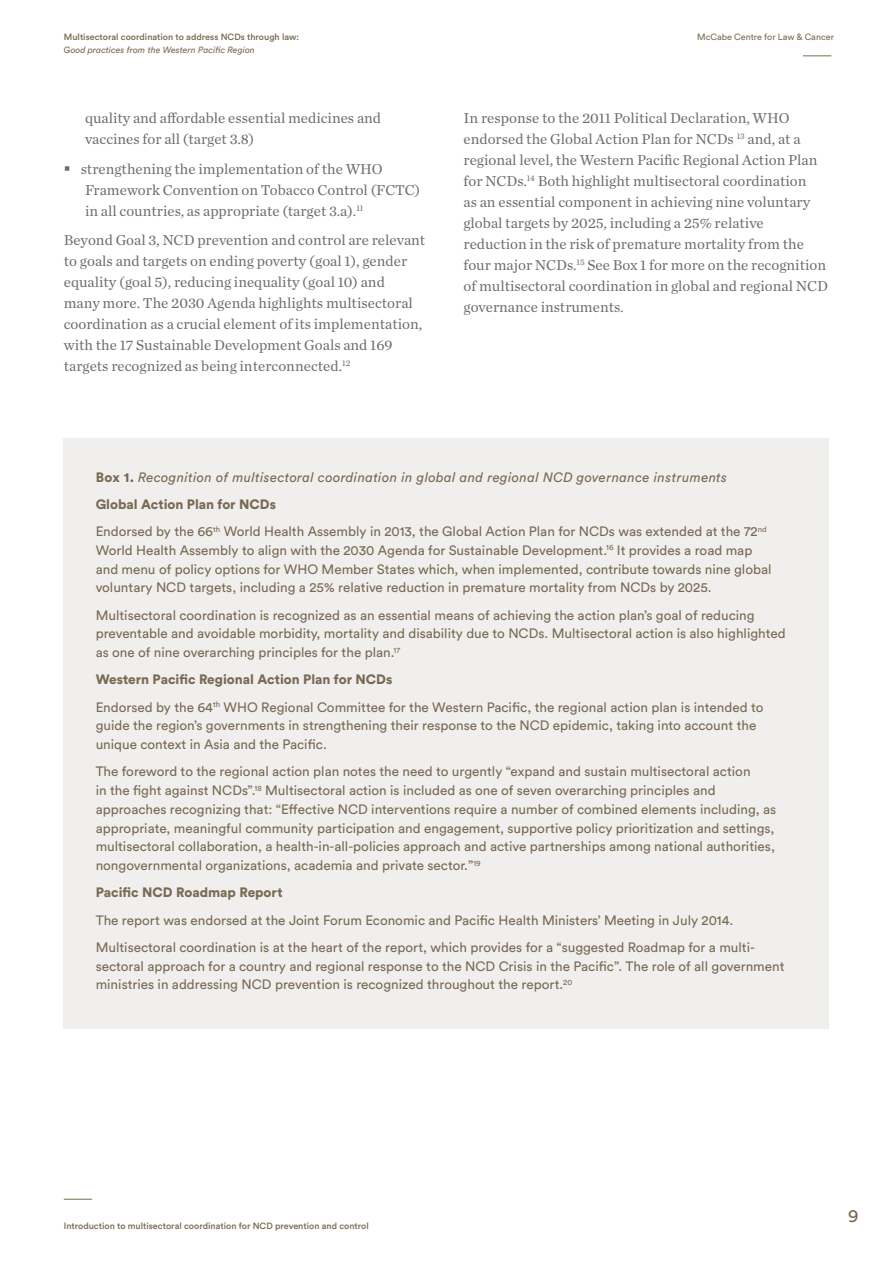
<style>
.page{position:relative;width:893px;height:1263px;background:#fff}
.page>*{position:absolute;margin:0;border:0;box-sizing:border-box;transform-origin:0 0}
.t1{font:18px "Circular Std";color:#786b53}
.t2{font:15px/21px "Chronicle Text G1";color:#6d6d71}
.t3{font:13.5px/18.8px "Circular Std";color:#786b53}
.t4{font:900 13.5px "Circular Std";color:#786b53}
.t5{font:500 9px "Circular Std";color:#786b53}
.t6{font:italic 9px "Circular Std";color:#786b53}
.t7{font:9px "Circular Std";color:#786b53}
.s1{font-weight:900}
.s2{font-style:italic}
</style>
<div class="page">
<div style="left:64px;top:439px;width:765px;height:590px;background:#f1efed"></div>
<svg style="left:64px;top:1199px;width:28px;height:1px"></svg>
<svg style="left:803px;top:55px;width:28px;height:1px"></svg>
<p class="t5" style="left:64px;top:31px;width:237px">Multisectoral coordination to address NCDs through law:</p>
<p class="t7" style="left:697px;top:31px;width:138px">McCabe Centre for Law &amp; Cancer</p>
<p class="t6" style="left:64px;top:45px;width:193px">Good practices from the Western Pacific Region</p>
<p class="t2" style="left:85px;top:107px;width:298px">quality and affordable essential medicines and vaccines for all (target 3.8)</p>
<p class="t2" style="left:85px;top:157px;width:337px;text-indent:-21px">▪ strengthening the implementation of the WHO<br>Framework Convention on Tobacco Control (FCTC) in all countries, as appropriate (target 3.a).<sup>11</sup></p>
<p class="t2" style="left:64px;top:229px;width:363px">Beyond Goal 3, NCD prevention and control are relevant to goals and targets on ending poverty (goal 1), gender equality (goal 5), reducing inequality (goal 10) and<br>many more. The 2030 Agenda highlights multisectoral coordination as a crucial element of its implementation, with the 17 Sustainable Development Goals and 169 targets recognized as being interconnected.<sup>12</sup></p>
<p class="t2" style="left:463px;top:107px;width:366px">In response to the 2011 Political Declaration, WHO endorsed the Global Action Plan for NCDs <sup>13</sup> and, at a regional level, the Western Pacific Regional Action Plan for NCDs.<sup>14</sup> Both highlight multisectoral coordination<br>as an essential component in achieving nine voluntary global targets by 2025, including a 25% relative reduction in the risk of premature mortality from the four major NCDs.<sup>15</sup> See Box 1 for more on the recognition of multisectoral coordination in global and regional NCD governance instruments.</p>
<p class="t3" style="left:96px;top:463px;width:672px;line-height:27.3px"><span class="s1">Box 1.</span> <span class="s2">Recognition of multisectoral coordination in global and regional NCD governance instruments<br></span><span class="s1">Global Action Plan for NCDs<br></span>Endorsed by the 66<sup>th</sup> World Health Assembly in 2013, the Global Action Plan for NCDs was extended at the 72<sup>nd</sup></p>
<p class="t3" style="left:96px;top:540px;width:677px">World Health Assembly to align with the 2030 Agenda for Sustainable Development.<sup>16</sup> It provides a road map and menu of policy options for WHO Member States which, when implemented, contribute towards nine global voluntary NCD targets, including a 25% relative reduction in premature mortality from NCDs by 2025.</p>
<p class="t3" style="left:96px;top:605px;width:692px">Multisectoral coordination is recognized as an essential means of achieving the action plan’s goal of reducing preventable and avoidable morbidity, mortality and disability due to NCDs. Multisectoral action is also highlighted as one of nine overarching principles for the plan.<sup>17</sup></p>
<p class="t3" style="left:96px;top:666px;width:669px;line-height:27.3px"><span class="s1">Western Pacific Regional Action Plan for NCDs<br></span>Endorsed by the 64<sup>th</sup> WHO Regional Committee for the Western Pacific, the regional action plan is intended to</p>
<p class="t3" style="left:96px;top:716px;width:662px">guide the region’s governments in strengthening their response to the NCD epidemic, taking into account the unique context in Asia and the Pacific.</p>
<p class="t3" style="left:96px;top:762px;width:682px">The foreword to the regional action plan notes the need to urgently “expand and sustain multisectoral action<br>in the fight against NCDs”.<sup>18</sup> Multisectoral action is included as one of seven overarching principles and approaches recognizing that: “Effective NCD interventions require a number of combined elements including, as appropriate, meaningful community participation and engagement, supportive policy prioritization and settings, multisectoral collaboration, a health-in-all-policies approach and active partnerships among national authorities, nongovernmental organizations, academia and private sector.”<sup>19</sup></p>
<p class="t4" style="left:96px;top:884px;width:188px">Pacific NCD Roadmap Report</p>
<p class="t3" style="left:96px;top:906px;width:661px;line-height:27.3px">The report was endorsed at the Joint Forum Economic and Pacific Health Ministers’ Meeting in July 2014.<br>Multisectoral coordination is at the heart of the report, which provides for a “suggested Roadmap for a multi-</p>
<p class="t3" style="left:96px;top:956px;width:690px">sectoral approach for a country and regional response to the NCD Crisis in the Pacific”. The role of all government ministries in addressing NCD prevention is recognized throughout the report.<sup>20</sup></p>
<p class="t5" style="left:64px;top:1220px;width:306px">Introduction to multisectoral coordination for NCD prevention and control</p>
<h1 class="t1" style="left:848px;top:1204px;width:12px">9</h1>
</div>
